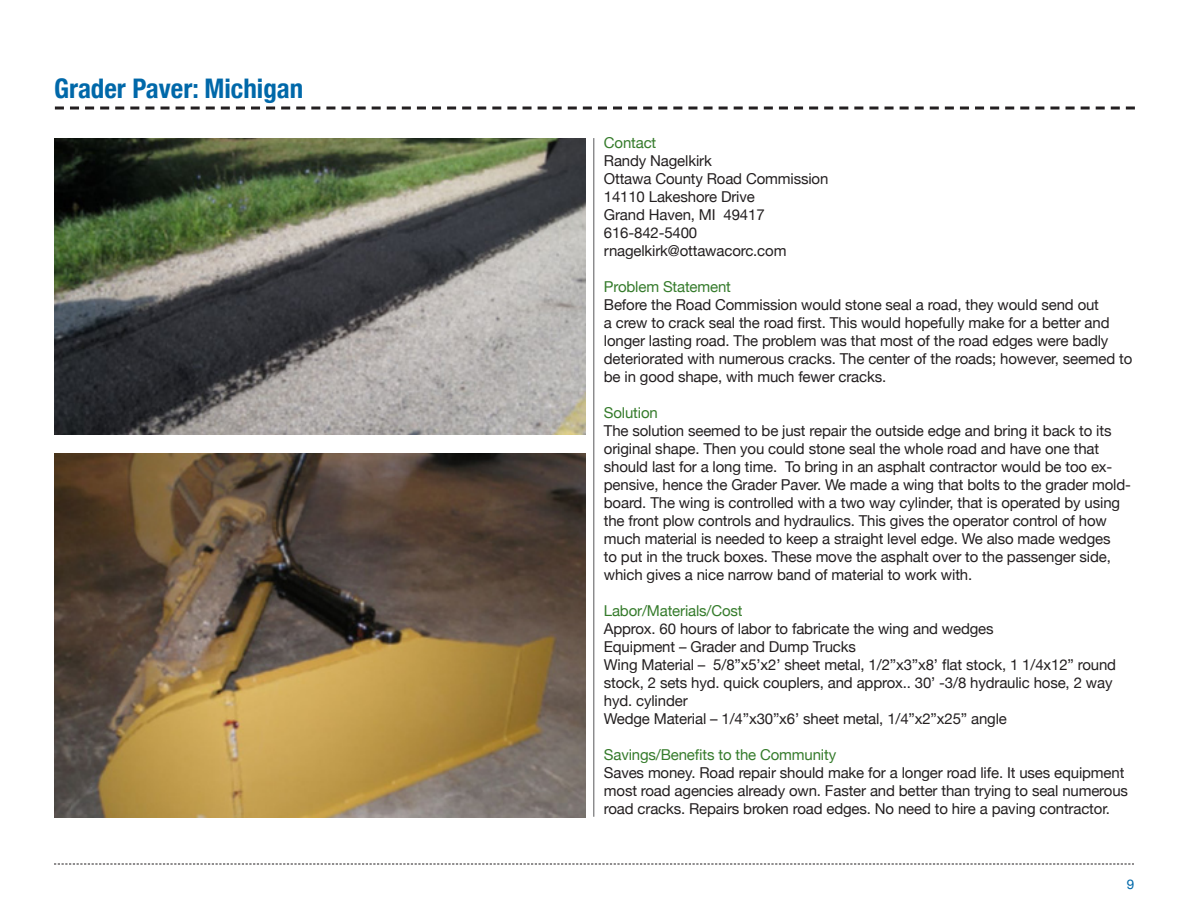
<style>
.page{position:relative;width:1188px;height:918px;background:#fff}
.page>*{position:absolute;margin:0;border:0;box-sizing:border-box;transform-origin:0 0}
.t1{font:700 condensed 27px "Helvetica Neue";color:#0068a9}
.body{font:15px/18px "Helvetica Neue";letter-spacing:-.01em;color:#231f20}
.body-2{font:15px "Helvetica Neue";letter-spacing:-.01em;color:#357b2b}
.t2{font:13.5px "Helvetica Neue";color:#0068a9}
</style>
<div class="page">
<svg style="left:54px;top:864px;width:1080px;height:1px"></svg>
<svg style="left:55px;top:106px;width:1080px;height:4px"></svg>
<hr style="left:594px;top:138px;width:1px;height:679px;background:#57585a">
<img style="left:54px;top:454px;width:531px;height:363px">
<img style="left:55px;top:138px;width:530px;height:296px">
<p class="t1" style="left:54px;top:72px;width:251px">Grader Paver: Michigan</p>
<p class="body-2" style="left:604px;top:133px;width:54px">Contact</p>
<p class="body" style="left:604px;top:151px;width:109px">Randy Nagelkirk</p>
<p class="body" style="left:604px;top:169px;width:226px">Ottawa County Road Commission</p>
<p class="body" style="left:604px;top:187px;width:152px">14110 Lakeshore Drive</p>
<p class="body" style="left:604px;top:205px;width:162px">Grand Haven, MI 49417</p>
<p class="body" style="left:604px;top:223px;width:95px">616-842-5400</p>
<p class="body" style="left:604px;top:241px;width:184px">rnagelkirk@ottawacorc.com</p>
<p class="body-2" style="left:604px;top:277px;width:129px">Problem Statement</p>
<p class="body" style="left:604px;top:295px;width:530px">Before the Road Commission would stone seal a road, they would send out<br>a crew to crack seal the road first. This would hopefully make for a better and longer lasting road. The problem was that most of the road edges were badly deteriorated with numerous cracks. The center of the roads; however, seemed to be in good shape, with much fewer cracks.</p>
<p class="body-2" style="left:604px;top:403px;width:55px">Solution</p>
<p class="body" style="left:604px;top:421px;width:529px">The solution seemed to be just repair the outside edge and bring it back to its original shape. Then you could stone seal the whole road and have one that should last for a long time. To bring in an asphalt contractor would be too ex&shy;pensive, hence the Grader Paver. We made a wing that bolts to the grader mold&shy;board. The wing is controlled with a two way cylinder, that is operated by using the front plow controls and hydraulics. This gives the operator control of how much material is needed to keep a straight level edge. We also made wedges<br>to put in the truck boxes. These move the asphalt over to the passenger side, which gives a nice narrow band of material to work with.</p>
<p class="body-2" style="left:604px;top:601px;width:140px">Labor/Materials/Cost</p>
<p class="body" style="left:604px;top:619px;width:391px">Approx. 60 hours of labor to fabricate the wing and wedges</p>
<p class="body" style="left:604px;top:637px;width:254px">Equipment – Grader and Dump Trucks</p>
<p class="body" style="left:604px;top:655px;width:514px">Wing Material – 5/8”x5’x2’ sheet metal, 1/2”x3”x8’ flat stock, 1 1/4x12” round stock, 2 sets hyd. quick couplers, and approx.. 30’ -3/8 hydraulic hose, 2 way hyd. cylinder</p>
<p class="body" style="left:604px;top:709px;width:405px">Wedge Material – 1/4”x30”x6’ sheet metal, 1/4”x2”x25” angle</p>
<p class="body-2" style="left:604px;top:745px;width:234px">Savings/Benefits to the Community</p>
<p class="body" style="left:604px;top:763px;width:526px">Saves money. Road repair should make for a longer road life. It uses equipment most road agencies already own. Faster and better than trying to seal numerous road cracks. Repairs broken road edges. No need to hire a paving contractor.</p>
<p class="t2" style="left:1127px;top:877px;width:9px">9</p>
</div>
